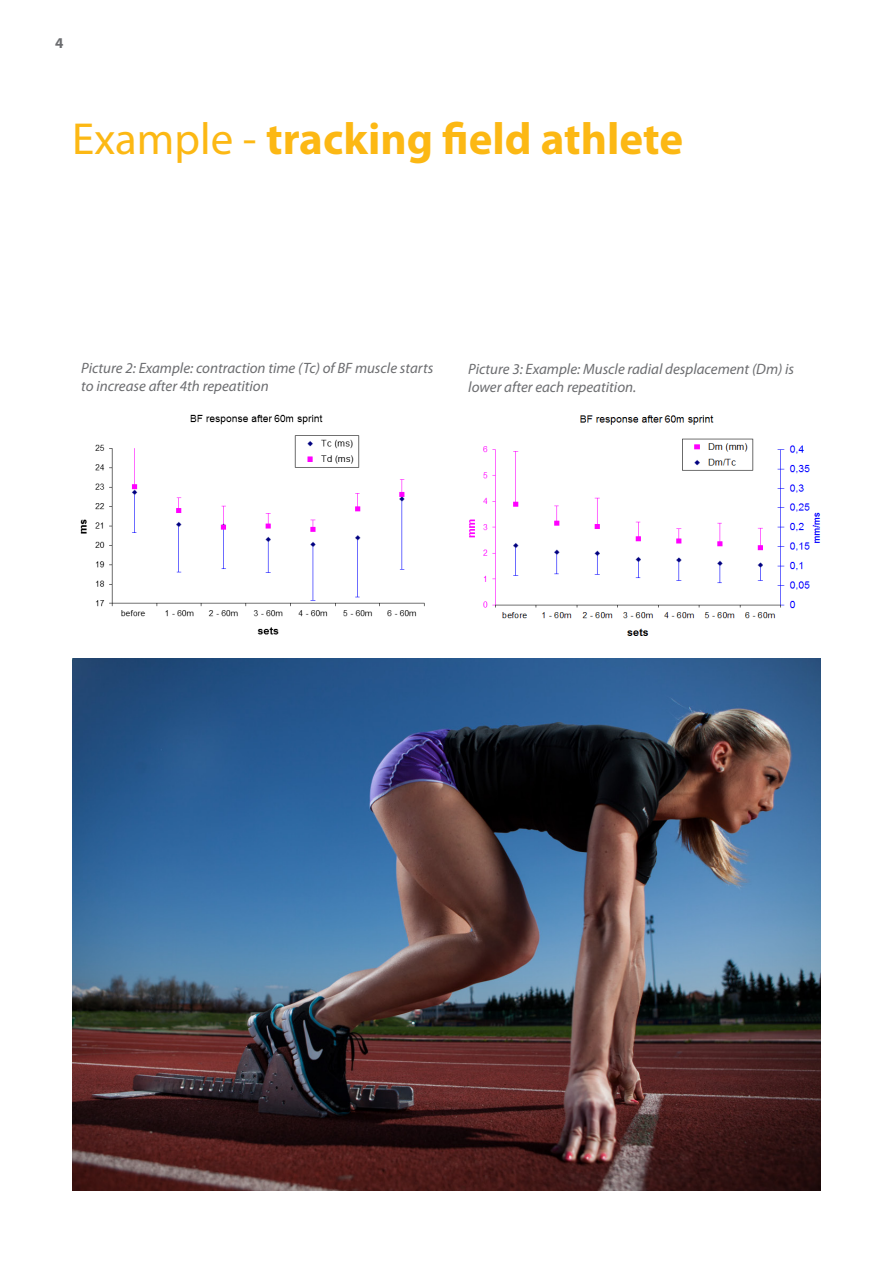
<style>
.page{position:relative;width:893px;height:1263px;background:#fff}
.page>*{position:absolute;margin:0;border:0;box-sizing:border-box;transform-origin:0 0}
.t1{font:700 45px "Myriad Pro";color:#fcb814}
.Listing_lvl_2{font:italic 15px/18px "Myriad Pro";color:#6c6d70}
.t2{font:700 15px "Myriad Pro";color:#6c6d70}
.s1{font-weight:400}
</style>
<div class="page">
<img style="left:80px;top:414px;width:345px;height:221px">
<img style="left:469px;top:415px;width:352px;height:221px">
<img style="left:72px;top:659px;width:749px;height:532px">
<p class="t2" style="left:55px;top:33px;width:10px">4</p>
<p class="t1" style="left:72px;top:109px;width:612px"><span class="s1">Example -</span> tracking field athlete</p>
<p class="Listing_lvl_2" style="left:81px;top:358px;width:354px">Picture 2: Example: contraction time (Tc) of BF muscle starts to increase after 4th repeatition</p>
<p class="Listing_lvl_2" style="left:468px;top:360px;width:327px">Picture 3: Example: Muscle radial desplacement (Dm) is lower after each repeatition.</p>
</div>
